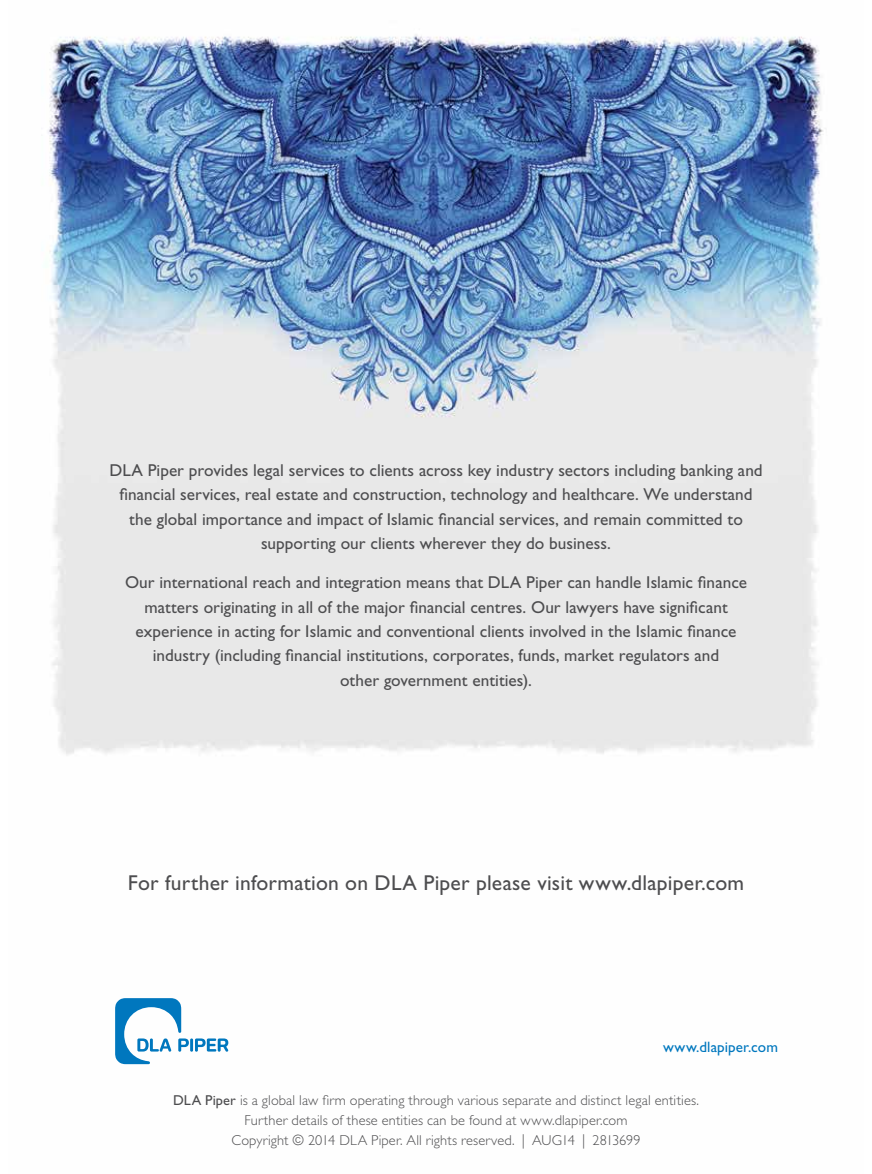
<style>
.page{position:relative;width:872px;height:1174px;background:#fff}
.page>*{position:absolute;margin:0;border:0;box-sizing:border-box;transform-origin:0 0}
.t1{font:21.6px "Gill Sans Std";letter-spacing:.01em;color:#4d4d4f}
.t2{font:17.25px/24.5px "Gill Sans Std";color:#4d4d4f;text-align:center}
.t3{font:15.15px "Gill Sans Std";letter-spacing:.01em;color:#0077be}
.t4{font:300 14.4px/20.1px "Gill Sans Std";letter-spacing:.01em;color:#4d4d4f;text-align:center}
.s1{font-weight:400}
</style>
<div class="page">
<img style="left:48px;top:34px;width:775px;height:1031px">
<svg style="left:115px;top:998px;width:113px;height:66px"></svg>
<p class="t2" style="left:109px;top:458px;width:655px">DLA Piper provides legal services to clients across key industry sectors including banking and financial services, real estate and construction, technology and healthcare. We understand the global importance and impact of Islamic financial services, and remain committed to supporting our clients wherever they do business.</p>
<p class="t2" style="left:125px;top:570px;width:623px">Our international reach and integration means that DLA Piper can handle Islamic finance matters originating in all of the major financial centres. Our lawyers have significant experience in acting for Islamic and conventional clients involved in the Islamic finance industry (including financial institutions, corporates, funds, market regulators and<br>other government entities).</p>
<p class="t1" style="left:128px;top:870px;width:618px">For further information on DLA Piper please visit www.dlapiper.com</p>
<p class="t3" style="left:663px;top:1038px;width:116px">www.dlapiper.com</p>
<p class="t4" style="left:173px;top:1089px;width:527px"><span class="s1">DLA Piper</span> is a global law firm operating through various separate and distinct legal entities.<br>Further details of these entities can be found at www.dlapiper.com<br>Copyright © 2014 DLA Piper. All rights reserved. | AUG14 | 2813699</p>
</div>
